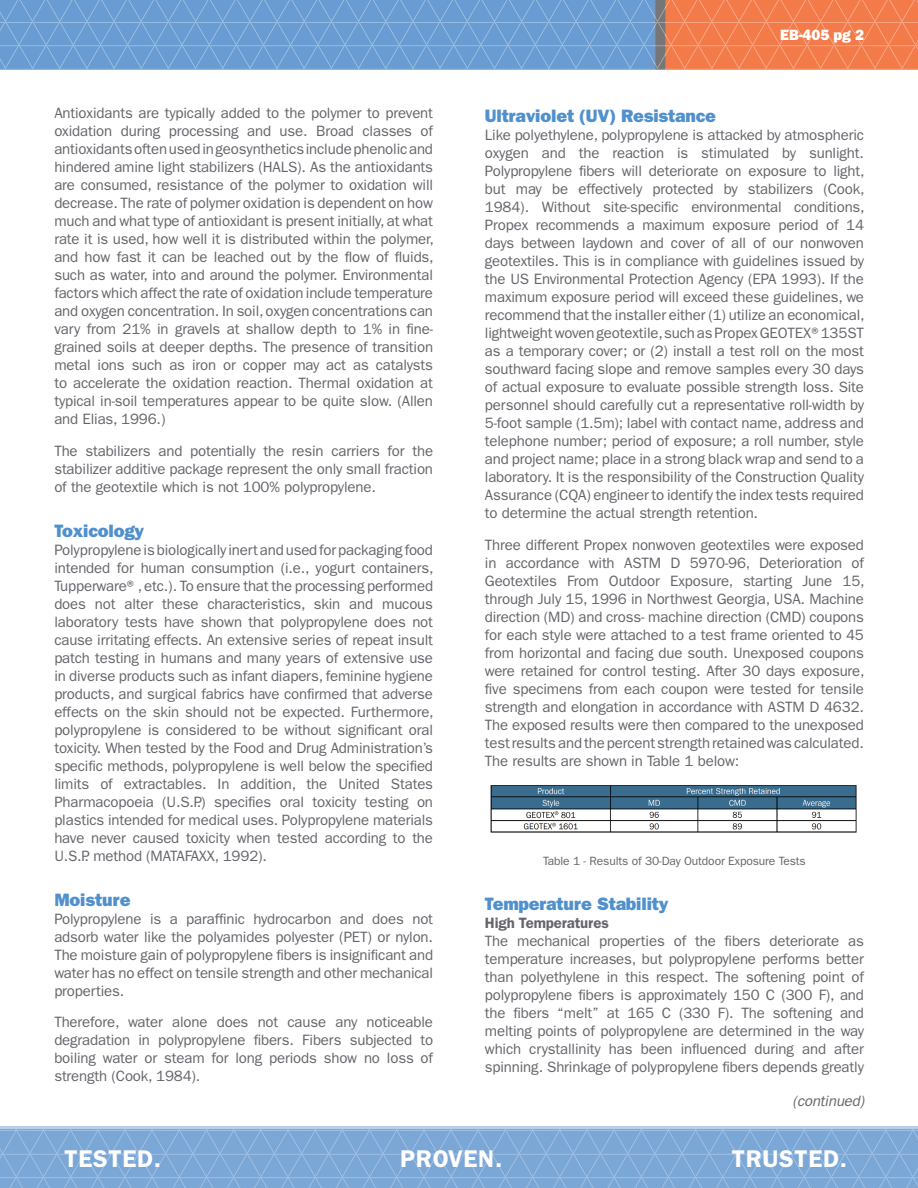
<style>
.page{position:relative;width:918px;height:1188px;background:#fff}
.page>*{position:absolute;margin:0;border:0;box-sizing:border-box;transform-origin:0 0}
.t1{font:600 24.3px "Franklin Gothic";letter-spacing:.03em;color:#fff}
.Header_-_Body{font:800 18px "Franklin Gothic";letter-spacing:-.01em;color:#5090cc}
.Body{font:15px/18px "ITC Franklin Gothic Std";letter-spacing:-.01em;color:#63656a;text-align:justify}
.SubHead_-_Body_-_Gra{font:600 15px "Franklin Gothic";letter-spacing:-.01em;color:#63656a}
.body_continued{font:italic 15px "Franklin Gothic";letter-spacing:-.01em;color:#63656a}
.t2{font:800 15px "Franklin Gothic";letter-spacing:-.01em;color:#fff}
.Body-2{font:12px "ITC Franklin Gothic Std";letter-spacing:-.01em;color:#63656a}
</style>
<div class="page">
<svg style="left:0;top:0;width:918px;height:70px;background:#9396ae"></svg>
<svg style="left:0;top:1127px;width:918px;height:61px;background:#81abd8"></svg>
<img style="left:490px;top:785px;width:367px;height:48px">
<p class="Body" style="left:54px;top:104px;width:381px">Antioxidants are typically added to the polymer to prevent oxidation during processing and use. Broad classes of antioxidants often used in geosynthetics include phenolic and hindered amine light stabilizers (HALS). As the antioxidants are consumed, resistance of the polymer to oxidation will decrease. The rate of polymer oxidation is dependent on how much and what type of antioxidant is present initially, at what rate it is used, how well it is distributed within the polymer, and how fast it can be leached out by the flow of fluids, such as water, into and around the polymer. Environmental factors which affect the rate of oxidation include temperature and oxygen concentration. In soil, oxygen concentrations can vary from 21% in gravels at shallow depth to 1% in fine&shy;grained soils at deeper depths. The presence of transition metal ions such as iron or copper may act as catalysts to accelerate the oxidation reaction. Thermal oxidation at typical in-soil temperatures appear to be quite slow. (Allen and Elias, 1996.)</p>
<p class="Body" style="left:54px;top:442px;width:380px">The stabilizers and potentially the resin carriers for the stabilizer additive package represent the only small fraction of the geotextile which is not 100% polypropylene.</p>
<p class="Header_-_Body" style="left:54px;top:520px;width:91px">Toxicology</p>
<p class="Body" style="left:54px;top:541px;width:381px">Polypropylene is biologically inert and used for packaging food intended for human consumption (i.e., yogurt containers, Tupperware®, etc.). To ensure that the processing performed does not alter these characteristics, skin and mucous laboratory tests have shown that polypropylene does not cause irritating effects. An extensive series of repeat insult patch testing in humans and many years of extensive use in diverse products such as infant diapers, feminine hygiene products, and surgical fabrics have confirmed that adverse effects on the skin should not be expected. Furthermore, polypropylene is considered to be without significant oral toxicity. When tested by the Food and Drug Administration’s specific methods, polypropylene is well below the specified limits of extractables. In addition, the United States Pharmacopoeia (U.S.P.) specifies oral toxicity testing on plastics intended for medical uses. Polypropylene materials have never caused toxicity when tested according to the U.S.P. method (MATAFAXX, 1992).</p>
<p class="Header_-_Body" style="left:54px;top:889px;width:78px">Moisture</p>
<p class="Body" style="left:54px;top:910px;width:380px">Polypropylene is a paraffinic hydrocarbon and does not adsorb water like the polyamides polyester (PET) or nylon.<br>The moisture gain of polypropylene fibers is insignificant and water has no effect on tensile strength and other mechanical properties.</p>
<p class="Body" style="left:54px;top:1013px;width:380px">Therefore, water alone does not cause any noticeable degradation in polypropylene fibers. Fibers subjected to boiling water or steam for long periods show no loss of strength (Cook, 1984).</p>
<p class="t2" style="left:780px;top:26px;width:85px">EB-405 pg 2</p>
<p class="Header_-_Body" style="left:485px;top:106px;width:233px">Ultraviolet (UV) Resistance</p>
<p class="Body" style="left:485px;top:126px;width:381px">Like polyethylene, polypropylene is attacked by atmospheric oxygen and the reaction is stimulated by sunlight.<br>Polypropylene fibers will deteriorate on exposure to light, but may be effectively protected by stabilizers (Cook, 1984). Without site-specific environmental conditions, Propex recommends a maximum exposure period of 14 days between laydown and cover of all of our nonwoven geotextiles. This is in compliance with guidelines issued by the US Environmental Protection Agency (EPA 1993). If the maximum exposure period will exceed these guidelines, we recommend that the installer either (1) utilize an economical, lightweight woven geotextile, such as Propex GEOTEX® 135ST as a temporary cover; or (2) install a test roll on the most southward facing slope and remove samples every 30 days of actual exposure to evaluate possible strength loss. Site personnel should carefully cut a representative roll-width by 5-foot sample (1.5m); label with contact name, address and telephone number; period of exposure; a roll number, style and project name; place in a strong black wrap and send to a laboratory. It is the responsibility of the Construction Quality Assurance (CQA) engineer to identify the index tests required to determine the actual strength retention.</p>
<p class="Body" style="left:485px;top:536px;width:381px">Three different Propex nonwoven geotextiles were exposed in accordance with ASTM D 5970-96, Deterioration of Geotextiles From Outdoor Exposure, starting June 15, through July 15, 1996 in Northwest Georgia, USA. Machine direction (MD) and cross- machine direction (CMD) coupons for each style were attached to a test frame oriented to 45 from horizontal and facing due south. Unexposed coupons were retained for control testing. After 30 days exposure, five specimens from each coupon were tested for tensile strength and elongation in accordance with ASTM D 4632.<br>The exposed results were then compared to the unexposed test results and the percent strength retained was calculated.<br>The results are shown in Table 1 below:</p>
<p class="Body-2" style="left:543px;top:854px;width:264px">Table 1 - Results of 30-Day Outdoor Exposure Tests</p>
<p class="Header_-_Body" style="left:485px;top:893px;width:185px">Temperature Stability</p>
<p class="SubHead_-_Body_-_Gra" style="left:485px;top:914px;width:125px">High Temperatures</p>
<p class="Body" style="left:485px;top:932px;width:381px">The mechanical properties of the fibers deteriorate as temperature increases, but polypropylene performs better than polyethylene in this respect. The softening point of polypropylene fibers is approximately 150 C (300 F), and the fibers “melt” at 165 C (330 F). The softening and melting points of polypropylene are determined in the way which crystallinity has been influenced during and after spinning. Shrinkage of polypropylene fibers depends greatly</p>
<p class="body_continued" style="left:793px;top:1092px;width:73px">(continued)</p>
<h1 class="t1" style="left:65px;top:1144px;width:98px">TESTED.</h1>
<h1 class="t1" style="left:400px;top:1144px;width:104px">PROVEN.</h1>
<h1 class="t1" style="left:732px;top:1144px;width:117px">TRUSTED.</h1>
</div>
